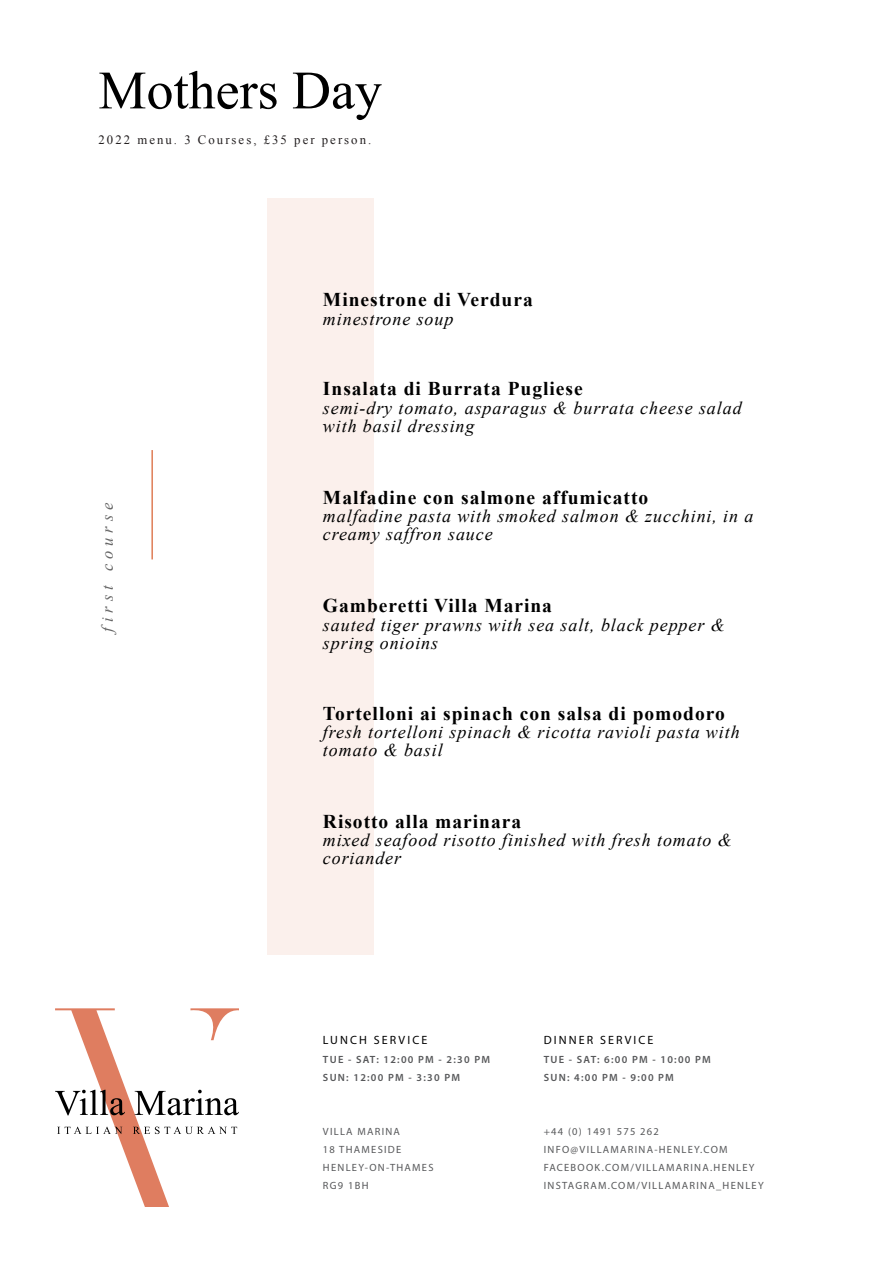
<style>
.page{position:relative;width:893px;height:1263px;background:#fff}
.page>*{position:absolute;margin:0;border:0;box-sizing:border-box;transform-origin:0 0}
.t1{font:54px "Times New Roman";color:#000}
.t2{font:700 19.5px "Times New Roman";letter-spacing:.05em;color:#000}
.t3{font:italic 18px/18px "Times New Roman";letter-spacing:.05em;color:#000}
.t4{font:italic 16.5px "Times New Roman";letter-spacing:.3em;color:#656565}
.t5{font:12.75px "Times New Roman";letter-spacing:.16em;color:#231f20}
.t6{font:12px "Myriad Pro";letter-spacing:.175em;color:#000}
.t7{font:10.5px "Myriad Pro";letter-spacing:.12em;color:#57585a}
.t8{font:600 10.5px "Myriad Pro";letter-spacing:.12em;color:#57585a}
</style>
<div class="page">
<svg style="left:55px;top:1008px;width:183px;height:198px"></svg>
<hr style="left:151px;top:450px;width:2px;height:109px;background:#df7d57">
<div style="left:268px;top:198px;width:106px;height:756px;background:#fbf0ec"></div>
<p class="t1" style="left:98px;top:54px;width:285px">Mothers Day</p>
<p class="t5" style="left:98px;top:131px;width:274px">2022 menu. 3 Courses, £35 per person.</p>
<p class="t2" style="left:323px;top:286px;width:211px">Minestrone di Verdura</p>
<p class="t3" style="left:323px;top:309px;width:132px">minestrone soup</p>
<p class="t2" style="left:323px;top:375px;width:261px">Insalata di Burrata Pugliese</p>
<p class="t4" style="left:96px;top:632px;width:131px;rotate:-90deg">first course</p>
<p class="t3" style="left:323px;top:399px;width:420px">semi-dry tomato, asparagus &amp; burrata cheese salad with basil dressing</p>
<p class="t2" style="left:323px;top:484px;width:327px">Malfadine con salmone affumicatto</p>
<p class="t3" style="left:323px;top:507px;width:432px">malfadine pasta with smoked salmon &amp; zucchini, in a creamy saffron sauce</p>
<p class="t2" style="left:323px;top:592px;width:231px">Gamberetti Villa Marina</p>
<p class="t3" style="left:323px;top:615px;width:403px">sauted tiger prawns with sea salt, black pepper &amp; spring onioins</p>
<p class="t2" style="left:323px;top:700px;width:403px">Tortelloni ai spinach con salsa di pomodoro</p>
<p class="t3" style="left:323px;top:723px;width:418px">fresh tortelloni spinach &amp; ricotta ravioli pasta with tomato &amp; basil</p>
<p class="t2" style="left:323px;top:808px;width:200px">Risotto alla marinara</p>
<p class="t3" style="left:323px;top:831px;width:410px">mixed seafood risotto finished with fresh tomato &amp; coriander</p>
<p class="t6" style="left:323px;top:1033px;width:106px">LUNCH SERVICE</p>
<p class="t6" style="left:544px;top:1033px;width:111px">DINNER SERVICE</p>
<p class="t8" style="left:323px;top:1052px;width:169px">TUE - SAT: 12:00 PM - 2:30 PM</p>
<p class="t8" style="left:323px;top:1070px;width:139px">SUN: 12:00 PM - 3:30 PM</p>
<p class="t8" style="left:544px;top:1052px;width:169px">TUE - SAT: 6:00 PM - 10:00 PM</p>
<p class="t8" style="left:544px;top:1070px;width:132px">SUN: 4:00 PM - 9:00 PM</p>
<p class="t7" style="left:323px;top:1124px;width:79px">VILLA MARINA</p>
<p class="t7" style="left:323px;top:1142px;width:80px">18 THAMESIDE</p>
<p class="t7" style="left:323px;top:1160px;width:112px">HENLEY-ON-THAMES</p>
<p class="t7" style="left:323px;top:1178px;width:47px">RG9 1BH</p>
<p class="t7" style="left:544px;top:1124px;width:117px">+44 (0) 1491 575 262</p>
<p class="t7" style="left:544px;top:1142px;width:185px">INFO@VILLAMARINA-HENLEY.COM</p>
<p class="t7" style="left:544px;top:1160px;width:212px">FACEBOOK.COM/VILLAMARINA.HENLEY</p>
<p class="t7" style="left:544px;top:1178px;width:221px">INSTAGRAM.COM/VILLAMARINA_HENLEY</p>
</div>
